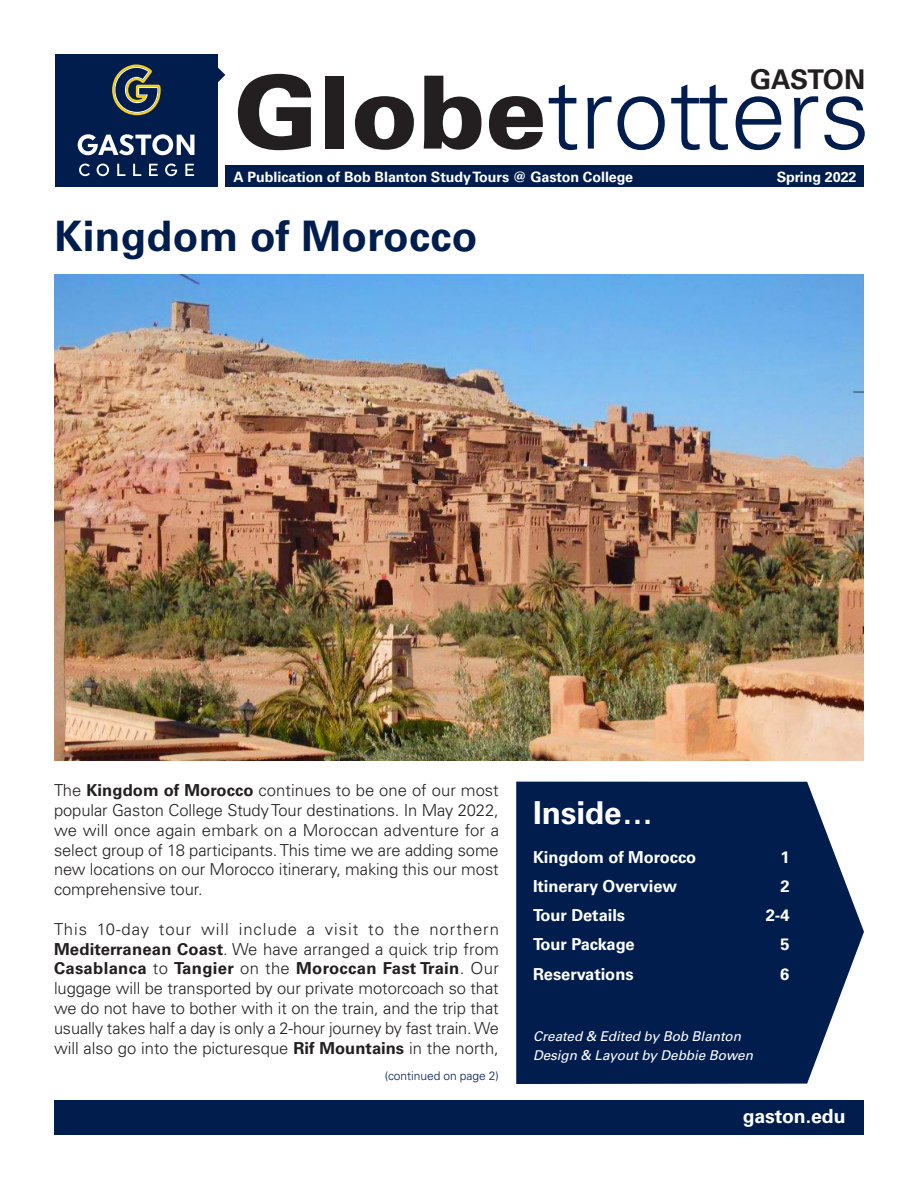
<style>
.page{position:relative;width:918px;height:1188px;background:#fff}
.page>*{position:absolute;margin:0;border:0;box-sizing:border-box;transform-origin:0 0}
.t1{font:300 100.95px "Univers LT Std";letter-spacing:-.005em;color:#001d4e}
.t2{font:700 42px "Univers LT Std";letter-spacing:.005em;color:#001d4e}
.t3{font:700 31.5px "Univers LT Std";letter-spacing:-.005em;color:#fff}
.t4{font:700 27.15px "Univers LT Std";letter-spacing:-.025em;color:#231f20}
.t5{font:700 19.5px "Univers LT Std";letter-spacing:-.005em;color:#fff}
.t6{font:300 16.5px/19.8px "Univers LT Std";letter-spacing:-.005em;color:#231f20;text-align:justify}
.t7{font:700 16.5px "Univers LT Std";letter-spacing:-.005em;color:#fff}
.t8{font:700 14.25px "Univers LT Std";letter-spacing:-.005em;color:#fff}
.t9{font:italic 13.5px/19.5px "Univers LT Std";letter-spacing:-.005em;color:#fff}
.t10{font:300 12px "Univers LT Std";letter-spacing:-.005em;color:#001d4e}
.s1{font-weight:900;color:#231f20}
.s2{font-weight:700}
</style>
<div class="page">
<div style="left:225px;top:165px;width:639px;height:22px;background:#001d4e"></div>
<div style="left:54px;top:1100px;width:810px;height:34px;background:#001d4e"></div>
<svg style="left:516px;top:782px;width:348px;height:302px;background:#152f5c"></svg>
<img style="left:55px;top:274px;width:809px;height:486px">
<div style="left:55px;top:55px;width:162px;height:132px;background:#001d4e"></div>
<svg style="left:78px;top:134px;width:116px;height:21px"></svg>
<svg style="left:79px;top:164px;width:11px;height:12px"></svg>
<svg style="left:97px;top:164px;width:12px;height:12px"></svg>
<svg style="left:117px;top:164px;width:8px;height:12px"></svg>
<svg style="left:133px;top:164px;width:8px;height:12px"></svg>
<svg style="left:149px;top:164px;width:9px;height:12px"></svg>
<svg style="left:165px;top:164px;width:12px;height:12px"></svg>
<svg style="left:185px;top:164px;width:9px;height:12px"></svg>
<svg style="left:112px;top:65px;width:49px;height:50px"></svg>
<svg style="left:217px;top:64px;width:8px;height:21px"></svg>
<p class="t4" style="left:750px;top:63px;width:117px">GASTON</p>
<p class="t1" style="left:234px;top:52px;width:638px"><span class="s1">Globe</span>trotters</p>
<p class="t8" style="left:233px;top:169px;width:401px">A Publication of Bob Blanton Study Tours @ Gaston College</p>
<p class="t2" style="left:55px;top:211px;width:424px">Kingdom of Morocco</p>
<p class="t8" style="left:777px;top:169px;width:81px">Spring 2022</p>
<p class="t6" style="left:54px;top:780px;width:447px">The <span class="s2">Kingdom of Morocco</span> continues to be one of our most popular Gaston College Study Tour destinations. In May 2022, we will once again embark on a Moroccan adventure for a select group of 18 participants. This time we are adding some new locations on our Morocco itinerary, making this our most comprehensive tour.</p>
<p class="t6" style="left:54px;top:919px;width:447px">This 10-day tour will include a visit to the northern <span class="s2">Mediterranean Coast</span>. We have arranged a quick trip from <span class="s2">Casablanca</span> to <span class="s2">Tangier</span> on the <span class="s2">Moroccan Fast Train</span>. Our luggage will be transported by our private motorcoach so that we do not have to bother with it on the train, and the trip that usually takes half a day is only a 2-hour journey by fast train. We will also go into the picturesque <span class="s2">Rif Mountains</span> in the north,</p>
<p class="t10" style="left:385px;top:1069px;width:116px">(continued on page 2)</p>
<p class="t3" style="left:533px;top:794px;width:122px">Inside…</p>
<p class="t7" style="left:533px;top:847px;width:165px">Kingdom of Morocco</p>
<p class="t7" style="left:780px;top:847px;width:11px">1</p>
<p class="t7" style="left:533px;top:876px;width:146px">Itinerary Overview</p>
<p class="t7" style="left:780px;top:876px;width:11px">2</p>
<p class="t7" style="left:533px;top:906px;width:94px">Tour Details</p>
<p class="t7" style="left:766px;top:906px;width:25px">2-4</p>
<p class="t7" style="left:533px;top:935px;width:103px">Tour Package</p>
<p class="t7" style="left:780px;top:935px;width:11px">5</p>
<p class="t7" style="left:533px;top:964px;width:102px">Reservations</p>
<p class="t7" style="left:780px;top:964px;width:11px">6</p>
<p class="t9" style="left:533px;top:1026px;width:221px">Created &amp; Edited by Bob Blanton<br>Design &amp; Layout by Debbie Bowen</p>
<p class="t5" style="left:743px;top:1104px;width:104px">gaston.edu</p>
</div>
